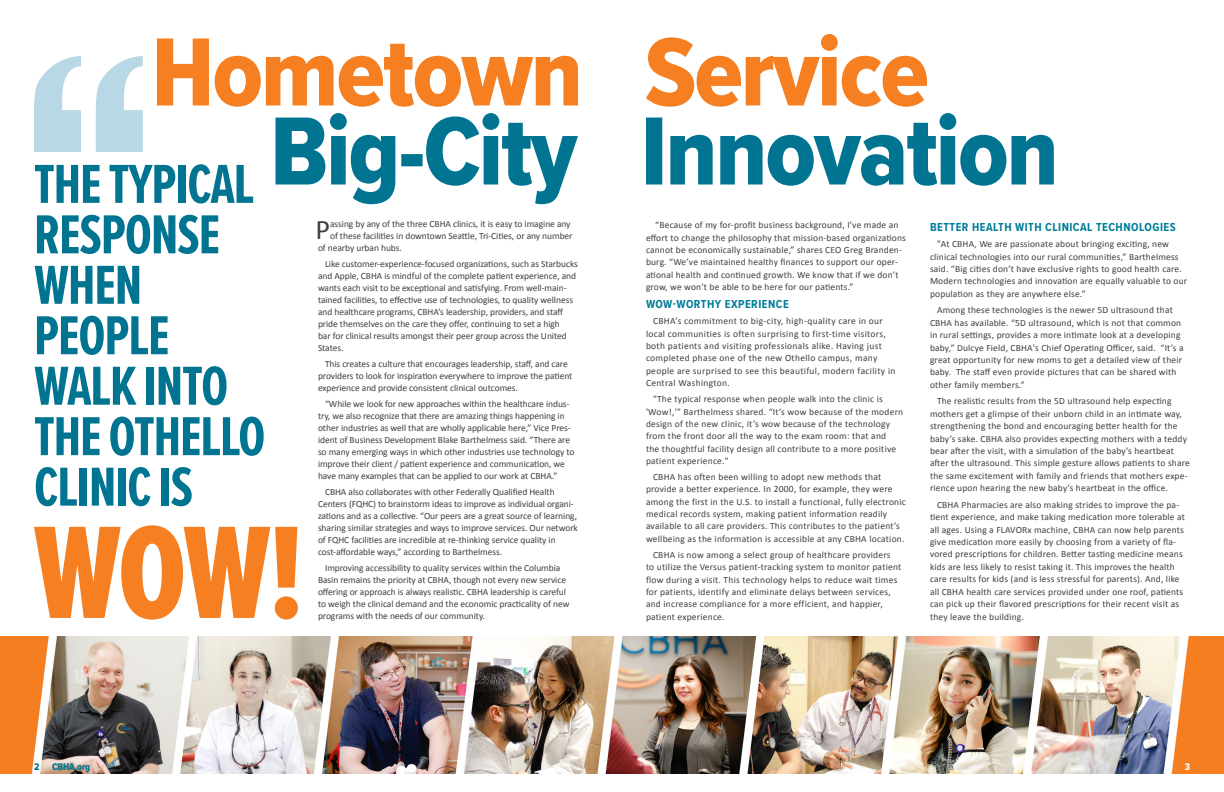
<style>
.page{position:relative;width:1224px;height:792px;background:#fff}
.page>*{position:absolute;margin:0;border:0;box-sizing:border-box;transform-origin:0 0}
.t1{font:700 56.9px/50.5px "Proxima Nova Ex Cn";letter-spacing:-.02em;color:#007491}
.t2{font:28.4px "Calibri";color:#3e3e3f}
.t3{font:700 12px "Proxima Nova Cond";letter-spacing:.04em;color:#007d9a}
.t4{font:10px "Proxima Nova Cond Extrabld";letter-spacing:-.02em;color:#007491}
.t5{font:10px "Proxima Nova Cond Extrabld";color:#fff}
.t6{font:9.5px/12.4px "Calibri";letter-spacing:.02em;color:#3e3e3f}
.t7{font:9.5px/12px "Calibri";letter-spacing:-.005em;color:#3e3e3f}
</style>
<div class="page">
<svg style="left:157px;top:39px;width:421px;height:68px"></svg>
<svg style="left:276px;top:113px;width:302px;height:91px"></svg>
<svg style="left:646px;top:113px;width:408px;height:73px"></svg>
<svg style="left:646px;top:34px;width:281px;height:73px"></svg>
<img style="left:0;top:636px;width:1216px;height:138px">
<svg style="left:34px;top:56px;width:47px;height:96px"></svg>
<svg style="left:96px;top:56px;width:47px;height:96px"></svg>
<svg style="left:34px;top:525px;width:264px;height:95px"></svg>
<p class="t1" style="left:34px;top:158px;width:233px">THE TYPICAL<br>RESPONSE<br>WHEN<br>PEOPLE<br>WALK INTO<br>THE OTHELLO<br>CLINIC IS</p>
<p class="t2" style="left:316px;top:212px;width:16px">P</p>
<p class="t7" style="left:330px;top:217px;width:242px">assing by any of the three CBHA clinics, it is easy to imagine any</p>
<p class="t7" style="left:330px;top:229px;width:244px">of these facilities in downtown Seattle, Tri-Cities, or any number</p>
<p class="t7" style="left:318px;top:241px;width:85px">of nearby urban hubs.</p>
<p class="t7" style="left:318px;top:257px;width:261px;text-indent:7px">Like customer-experience-focused organizations, such as Starbucks and Apple, CBHA is mindful of the complete patient experience, and wants each visit to be exceptional and satisfying. From well-main&shy;tained facilities, to effective use of technologies, to quality wellness and healthcare programs, CBHA’s leadership, providers, and staff pride themselves on the care they offer, continuing to set a high<br>bar for clinical results amongst their peer group across the United States.</p>
<p class="t7" style="left:318px;top:357px;width:256px;text-indent:7px">This creates a culture that encourages leadership, staff, and care providers to look for inspiration everywhere to improve the patient experience and provide consistent clinical outcomes.</p>
<p class="t7" style="left:318px;top:397px;width:258px;text-indent:7px">“While we look for new approaches within the healthcare indus&shy;try, we also recognize that there are amazing things happening in other industries as well that are wholly applicable here,” Vice Pres&shy;ident of Business Development Blake Barthelmess said. “There are so many emerging ways in which other industries use technology to improve their client / patient experience and communication, we have many examples that can be applied to our work at CBHA.”</p>
<p class="t7" style="left:318px;top:485px;width:261px;text-indent:7px">CBHA also collaborates with other Federally Qualified Health Centers (FQHC) to brainstorm ideas to improve as individual organi&shy;zations and as a collective. “Our peers are a great source of learning, sharing similar strategies and ways to improve services. Our network of FQHC facilities are incredible at re-thinking service quality in cost-affordable ways,” according to Barthelmess.</p>
<p class="t7" style="left:318px;top:561px;width:253px;text-indent:7px">Improving accessibility to quality services within the Columbia Basin remains the priority at CBHA, though not every new service offering or approach is always realistic. CBHA leadership is careful to weigh the clinical demand and the economic practicality of new programs with the needs of our community.</p>
<p class="t4" style="left:34px;top:759px;width:7px">2</p>
<p class="t4" style="left:52px;top:759px;width:40px">CBHA.org</p>
<p class="t6" style="left:646px;top:219px;width:261px;text-indent:9px">“Because of my for-profit business background, I’ve made an effort to change the philosophy that mission-based organizations cannot be economically sustainable,” shares CEO Greg Branden&shy;burg. “We’ve maintained healthy finances to support our oper&shy;ational health and continued growth. We know that if we don’t grow, we won’t be able to be here for our patients.”</p>
<p class="t3" style="left:646px;top:295px;width:144px">WOW-WORTHY EXPERIENCE</p>
<p class="t6" style="left:646px;top:315px;width:251px;text-indent:7px">CBHA’s commitment to big-city, high-quality care in our local communities is often surprising to first-time visitors, both patients and visiting professionals alike. Having just completed phase one of the new Othello campus, many people are surprised to see this beautiful, modern facility in Central Washington.</p>
<p class="t6" style="left:646px;top:393px;width:259px;text-indent:7px">"The typical response when people walk into the clinic is 'Wow!,'" Barthelmess shared. “It’s wow because of the modern design of the new clinic, it’s wow because of the technology from the front door all the way to the exam room: that and<br>the thoughtful facility design all contribute to a more positive patient experience."</p>
<p class="t6" style="left:646px;top:470px;width:261px;text-indent:7px">CBHA has often been willing to adopt new methods that provide a better experience. In 2000, for example, they were among the first in the U.S. to install a functional, fully electronic medical records system, making patient information readily available to all care providers. This contributes to the patient’s wellbeing as the information is accessible at any CBHA location.</p>
<p class="t6" style="left:646px;top:548px;width:257px;text-indent:7px">CBHA is now among a select group of healthcare providers<br>to utilize the Versus patient-tracking system to monitor patient flow during a visit. This technology helps to reduce wait times for patients, identify and eliminate delays between services, and increase compliance for a more efficient, and happier, patient experience.</p>
<p class="t3" style="left:930px;top:218px;width:247px">BETTER HEALTH WITH CLINICAL TECHNOLOGIES</p>
<p class="t6" style="left:930px;top:237px;width:259px;text-indent:7px">"At CBHA, We are passionate about bringing exciting, new clinical technologies into our rural communities,” Barthelmess said. “Big cities don’t have exclusive rights to good health care.<br>Modern technologies and innovation are equally valuable to our population as they are anywhere else.”</p>
<p class="t6" style="left:930px;top:303px;width:255px;text-indent:7px">Among these technologies is the newer 5D ultrasound that CBHA has available. “5D ultrasound, which is not that common in rural settings, provides a more intimate look at a developing baby,” Dulcye Field, CBHA's Chief Operating Officer, said. “It’s a great opportunity for new moms to get a detailed view of their baby. The staff even provide pictures that can be shared with other family members.”</p>
<p class="t6" style="left:930px;top:394px;width:261px;text-indent:7px">The realistic results from the 5D ultrasound help expecting mothers get a glimpse of their unborn child in an intimate way, strengthening the bond and encouraging better health for the baby’s sake. CBHA also provides expecting mothers with a teddy bear after the visit, with a simulation of the baby’s heartbeat after the ultrasound. This simple gesture allows patients to share the same excitement with family and friends that mothers expe&shy;rience upon hearing the new baby’s heartbeat in the office.</p>
<p class="t6" style="left:930px;top:498px;width:256px;text-indent:7px">CBHA Pharmacies are also making strides to improve the pa&shy;tient experience, and make taking medication more tolerable at all ages. Using a FLAVORx machine, CBHA can now help parents give medication more easily by choosing from a variety of fla&shy;vored prescriptions for children. Better tasting medicine means kids are less likely to resist taking it. This improves the health care results for kids (and is less stressful for parents). And, like all CBHA health care services provided under one roof, patients can pick up their flavored prescriptions for their recent visit as they leave the building.</p>
<p class="t5" style="left:1185px;top:759px;width:7px">3</p>
</div>
